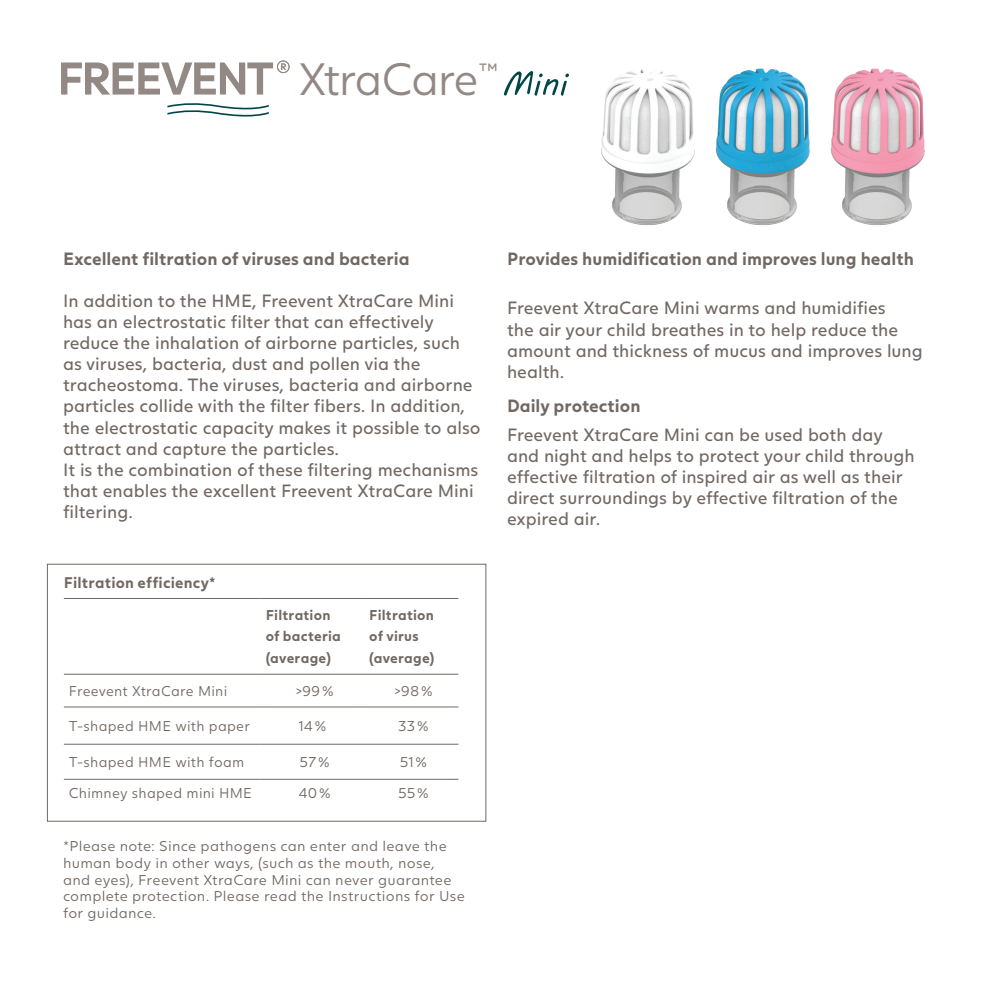
<style>
.page{position:relative;width:993px;height:993px;background:#fff}
.page>*{position:absolute;margin:0;border:0;box-sizing:border-box;transform-origin:0 0}
.t1{font:300 44.62px "Juli Sans";letter-spacing:-.05em;color:#928884}
.t2{font:17.5px/21px "Juli Sans";color:#716863}
.t3{font:700 17.5px "Juli Sans";color:#716863}
.t4{font:700 15.22px "Juli Sans";letter-spacing:.01em;color:#716863}
.t5{font:300 14px/16.8px "Juli Sans";letter-spacing:.015em;color:#716863}
.t6{font:700 14px/21px "Juli Sans";letter-spacing:.015em;color:#716863}
</style>
<div class="page">
<div style="left:47px;top:564px;width:439px;height:257px;background:#fff;border:1px solid #716863"></div>
<hr style="left:64px;top:598px;width:196px;height:1px;background:#716863">
<hr style="left:260px;top:598px;width:104px;height:1px;background:#716863">
<hr style="left:364px;top:598px;width:94px;height:1px;background:#716863">
<hr style="left:64px;top:673px;width:196px;height:1px;background:#716863">
<hr style="left:260px;top:673px;width:104px;height:1px;background:#716863">
<hr style="left:364px;top:673px;width:94px;height:1px;background:#716863">
<hr style="left:64px;top:706px;width:196px;height:1px;background:#716863">
<hr style="left:260px;top:706px;width:104px;height:1px;background:#716863">
<hr style="left:364px;top:706px;width:94px;height:1px;background:#716863">
<hr style="left:64px;top:743px;width:196px;height:1px;background:#716863">
<hr style="left:260px;top:743px;width:104px;height:1px;background:#716863">
<hr style="left:364px;top:743px;width:94px;height:1px;background:#716863">
<hr style="left:64px;top:778px;width:196px;height:1px;background:#716863">
<hr style="left:260px;top:778px;width:104px;height:1px;background:#716863">
<hr style="left:364px;top:778px;width:94px;height:1px;background:#716863">
<img style="left:601px;top:69px;width:94px;height:157px">
<img style="left:716px;top:68px;width:94px;height:158px">
<img style="left:831px;top:68px;width:94px;height:158px">
<svg style="left:167px;top:103px;width:102px;height:14px"></svg>
<svg style="left:61px;top:60px;width:228px;height:35px"></svg>
<svg style="left:504px;top:71px;width:65px;height:25px"></svg>
<h1 class="t1" style="left:299px;top:53px;width:201px">XtraCare<sup>™</sup></h1>
<p class="t3" style="left:63px;top:248px;width:348px">Excellent filtration of viruses and bacteria</p>
<p class="t2" style="left:63px;top:290px;width:419px">In addition to the HME, Freevent XtraCare Mini has an electrostatic filter that can effectively reduce the inhalation of airborne particles, such as viruses, bacteria, dust and pollen via the tracheostoma. The viruses, bacteria and airborne particles collide with the filter fibers. In addition, the electrostatic capacity makes it possible to also attract and capture the particles.<br>It is the combination of these filtering mechanisms that enables the excellent Freevent XtraCare Mini filtering.</p>
<p class="t4" style="left:64px;top:573px;width:153px">Filtration efficiency*</p>
<p class="t6" style="left:265px;top:604px;width:77px">Filtration of bacteria (average)</p>
<p class="t6" style="left:369px;top:604px;width:67px">Filtration of virus (average)</p>
<p class="t5" style="left:69px;top:682px;width:160px">Freevent XtraCare Mini</p>
<p class="t5" style="left:295px;top:682px;width:40px">&gt;99%</p>
<p class="t5" style="left:394px;top:682px;width:40px">&gt;98%</p>
<p class="t5" style="left:69px;top:717px;width:183px">T-shaped HME with paper</p>
<p class="t5" style="left:298px;top:717px;width:29px">14%</p>
<p class="t5" style="left:398px;top:717px;width:32px">33%</p>
<p class="t5" style="left:69px;top:753px;width:177px">T-shaped HME with foam</p>
<p class="t5" style="left:299px;top:753px;width:32px">57%</p>
<p class="t5" style="left:399px;top:753px;width:29px">51%</p>
<p class="t5" style="left:69px;top:784px;width:184px">Chimney shaped mini HME</p>
<p class="t5" style="left:298px;top:784px;width:34px">40%</p>
<p class="t5" style="left:398px;top:784px;width:32px">55%</p>
<p class="t5" style="left:63px;top:837px;width:403px">*Please note: Since pathogens can enter and leave the human body in other ways, (such as the mouth, nose, and eyes), Freevent XtraCare Mini can never guarantee complete protection. Please read the Instructions for Use for guidance.</p>
<p class="t3" style="left:507px;top:248px;width:408px">Provides humidification and improves lung health</p>
<p class="t2" style="left:507px;top:297px;width:417px">Freevent XtraCare Mini warms and humidifies<br>the air your child breathes in to help reduce the amount and thickness of mucus and improves lung health.</p>
<p class="t3" style="left:507px;top:395px;width:135px">Daily protection</p>
<p class="t2" style="left:507px;top:423px;width:409px">Freevent XtraCare Mini can be used both day and night and helps to protect your child through effective filtration of inspired air as well as their direct surroundings by effective filtration of the expired air.</p>
</div>
